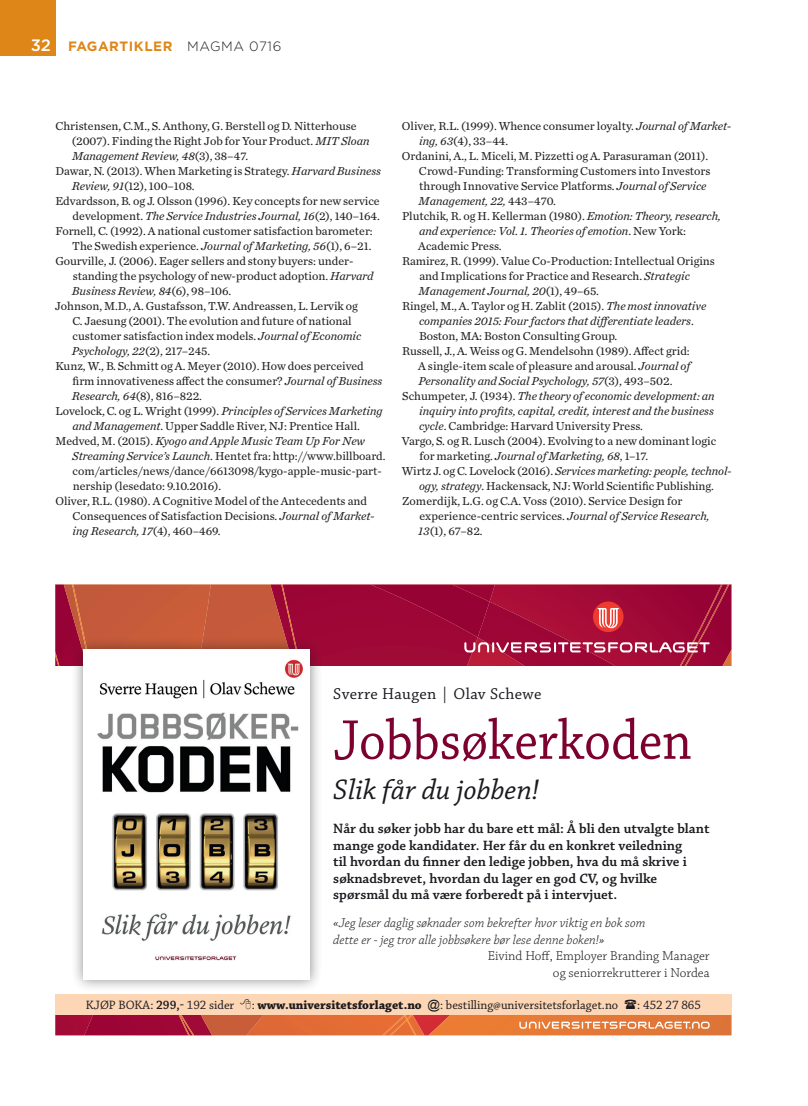
<style>
.page{position:relative;width:808px;height:1106px;background:#fff}
.page>*{position:absolute;margin:0;border:0;box-sizing:border-box;transform-origin:0 0}
.t1{font:58.95px "Chaparral Pro";color:#7c012e;scale:.9 1}
.t2{font:italic 29.7px "Chaparral Pro";color:#1a191e}
.t3{font:16.5px "Chaparral Pro";letter-spacing:.02em;color:#1a191e}
.t4{font:600 14.25px/16.5px "Chaparral Pro";color:#1a191e}
.t5{font:italic 300 13.5px "Chaparral Pro";color:#1a191e}
.t6{font:300 13.5px "Chaparral Pro";color:#1a191e}
.t7{font:700 13.5px "Gotham";letter-spacing:.04em;color:#df8619}
.t8{font:12.75px "Chaparral Pro";color:#1a191e}
.rf1l_f{font:12px/15px "Chronicle Text G2";color:#231f20}
.rf1l_f-2{font:italic 12px/15px "Chronicle Text G2";color:#231f20}
.s1{font-weight:500;font-size:16.5px;color:#fff}
.s2{font-weight:300;color:#231f20}
.s3{font-style:italic}
.s4{font-style:normal}
.s5{font-weight:600}
.s6{font-weight:700}
.s7{font-family:"Arial"}
</style>
<div class="page">
<div style="left:0;top:0;width:55px;height:55px;background:#df8619"></div>
<svg style="left:194px;top:584px;width:87px;height:451px;background:#c6593c"></svg>
<svg style="left:55px;top:584px;width:139px;height:451px;background:#b83f3c"></svg>
<div style="left:55px;top:666px;width:676px;height:348px;background:#fff"></div>
<div style="left:55px;top:994px;width:676px;height:20px;background:#fdd6b5"></div>
<div style="left:71px;top:636px;width:251px;height:356px;background:#1a191e;opacity:.5"></div>
<img style="left:84px;top:649px;width:197px;height:330px">
<svg style="left:281px;top:584px;width:450px;height:451px"></svg>
<p class="t7" style="left:31px;top:37px;width:252px"><span class="s1">32</span> FAGARTIKLER <span class="s2">MAGMA 0716</span></p>
<p class="rf1l_f" style="left:72px;top:118px;width:299px;text-indent:-16px">Christensen, C.M., S. Anthony, G. Berstell og D. Nitterhouse (2007). Finding the Right Job for Your Product. <span class="s3">MIT Sloan<br>Management Review, 48</span>(3), 38–47.</p>
<p class="rf1l_f" style="left:72px;top:163px;width:311px;text-indent:-16px">Dawar, N. (2013). When Marketing is Strategy. <span class="s3">Harvard Business<br>Review, 91</span>(12), 100–108.</p>
<p class="rf1l_f" style="left:55px;top:193px;width:326px;text-align:right">Edvardsson, B. og J. Olsson (1996). Key concepts for new service development. <span class="s3">The Service Industries Journal, 16</span>(2), 140–164.</p>
<p class="rf1l_f" style="left:55px;top:223px;width:319px;text-align:right">Fornell, C. (1992). A national customer satisfaction barometer:<br>The Swedish experience. <span class="s3">Journal of Marketing, 56</span>(1), 6–21.</p>
<p class="rf1l_f" style="left:72px;top:253px;width:303px;text-indent:-16px">Gourville, J. (2006). Eager sellers and stony buyers: under&shy;standing the psychology of new-product adoption. <span class="s3">Harvard<br>Business Review, 84</span>(6), 98–106.</p>
<p class="rf1l_f" style="left:72px;top:298px;width:291px;text-indent:-17px">Johnson, M.D., A. Gustafsson, T.W. Andreassen, L. Lervik og C. Jaesung (2001). The evolution and future of national customer satisfaction index models. <span class="s3">Journal of Economic Psychology, 22</span>(2), 217–245.</p>
<p class="rf1l_f" style="left:72px;top:358px;width:312px;text-indent:-16px">Kunz, W., B. Schmitt og A. Meyer (2010). How does perceived firm innovativeness affect the consumer? <span class="s3">Journal of Business<br>Research, 64</span>(8), 816–822.</p>
<p class="rf1l_f" style="left:55px;top:403px;width:329px;text-align:center">Lovelock, C. og L. Wright (1999). <span class="s3">Principles of Services Marketing and Management</span>. Upper Saddle River, NJ: Prentice Hall.</p>
<p class="rf1l_f" style="left:72px;top:433px;width:315px;text-indent:-17px">Medved, M. (2015). <span class="s3">Kyogo and Apple Music Team Up For New Streaming Service’s Launch</span>. Hentet fra: http://www.billboard. com/articles/news/dance/6613098/kygo-apple-music-part&shy;nership (lesedato: 9.10.2016).</p>
<p class="rf1l_f" style="left:72px;top:493px;width:304px;text-indent:-17px">Oliver, R.L. (1980). A Cognitive Model of the Antecedents and<br>Consequences of Satisfaction Decisions. <span class="s3">Journal of Market&shy;ing Research, 17</span>(4), 460–469.</p>
<p class="rf1l_f" style="left:419px;top:118px;width:313px;text-indent:-17px">Oliver, R.L. (1999). Whence consumer loyalty. <span class="s3">Journal of Market&shy;ing, 63</span>(4), 33–44.</p>
<p class="rf1l_f" style="left:419px;top:148px;width:293px;text-indent:-17px">Ordanini, A., L. Miceli, M. Pizzetti og A. Parasuraman (2011).<br>Crowd-Funding: Transforming Customers into Investors through Innovative Service Platforms. <span class="s3">Journal of Service Management, 22,</span> 443–470.</p>
<p class="rf1l_f-2" style="left:418px;top:208px;width:304px;text-indent:-16px"><span class="s4">Plutchik, R. og H. Kellerman (1980).</span> Emotion: Theory, research, and experience: Vol. 1. Theories of emotion<span class="s4">. New York:<br>Academic Press.</span></p>
<p class="rf1l_f" style="left:419px;top:253px;width:298px;text-indent:-17px">Ramirez, R. (1999). Value Co-Production: Intellectual Origins and Implications for Practice and Research. <span class="s3">Strategic<br>Management Journal, 20</span>(1), 49–65.</p>
<p class="rf1l_f" style="left:419px;top:298px;width:289px;text-indent:-17px">Ringel, M., A. Taylor og H. Zablit (2015). <span class="s3">The most innovative companies 2015: Four factors that differentiate leaders</span>.<br>Boston, MA: Boston Consulting Group.</p>
<p class="rf1l_f" style="left:418px;top:343px;width:274px;text-align:justify;text-indent:-16px">Russell, J., A. Weiss og G. Mendelsohn (1989). Affect grid:<br>A single-item scale of pleasure and arousal. <span class="s3">Journal of Personality and Social Psychology, 57</span>(3), 493–502.</p>
<p class="rf1l_f-2" style="left:419px;top:388px;width:297px;text-align:justify;text-indent:-17px"><span class="s4">Schumpeter, J. (1934).</span> The theory of economic development: an inquiry into profits, capital, credit, interest and the business cycle<span class="s4">. Cambridge: Harvard University Press.</span></p>
<p class="rf1l_f" style="left:419px;top:433px;width:298px;text-indent:-18px">Vargo, S. og R. Lusch (2004). Evolving to a new dominant logic for marketing. <span class="s3">Journal of Marketing, 68</span>, 1–17.</p>
<p class="rf1l_f" style="left:402px;top:463px;width:331px;text-align:center">Wirtz J. og C. Lovelock (2016). <span class="s3">Services marketing: people, technol&shy;ogy, strategy</span>. Hackensack, NJ: World Scientific Publishing.</p>
<p class="rf1l_f" style="left:418px;top:493px;width:293px;text-indent:-16px">Zomerdijk, L.G. og C.A. Voss (2010). Service Design for experience-centric services. <span class="s3">Journal of Service Research,<br>13</span>(1), 67–82.</p>
<p class="t3" style="left:333px;top:685px;width:210px">Sverre Haugen | Olav Schewe</p>
<p class="t1" style="left:333px;top:707px;width:400px">Jobbsøkerkoden</p>
<p class="t2" style="left:333px;top:773px;width:208px">Slik får du jobben!</p>
<p class="t4" style="left:333px;top:820px;width:378px">Når du søker jobb har du bare ett mål: Å bli den utvalgte blant mange gode kandidater. Her får du en konkret veiledning<br>til hvordan du finner den ledige jobben, hva du må skrive i søknadsbrevet, hvordan du lager en god CV, og hvilke spørsmål du må være forberedt på i intervjuet.</p>
<p class="t5" style="left:333px;top:915px;width:314px">«Jeg leser daglig søknader som bekrefter hvor viktig en bok som</p>
<p class="t5" style="left:333px;top:932px;width:273px">dette er - jeg tror alle jobbsøkere bør lese denne boken!»</p>
<p class="t6" style="left:488px;top:948px;width:223px">Eivind Hoff, Employer Branding Manager</p>
<p class="t6" style="left:553px;top:964px;width:158px">og seniorrekrutterer i Nordea</p>
<p class="t8" style="left:86px;top:998px;width:150px">KJØP BOKA: <span class="s5">299,-</span> 192 sider</p>
<p class="t8" style="left:252px;top:998px;width:368px">: <span class="s6">www.universitetsforlaget.no</span> <span class="s7">@</span>: bestilling@universitetsforlaget.no</p>
<p class="t8" style="left:637px;top:998px;width:65px">: 452 27 865</p>
</div>
